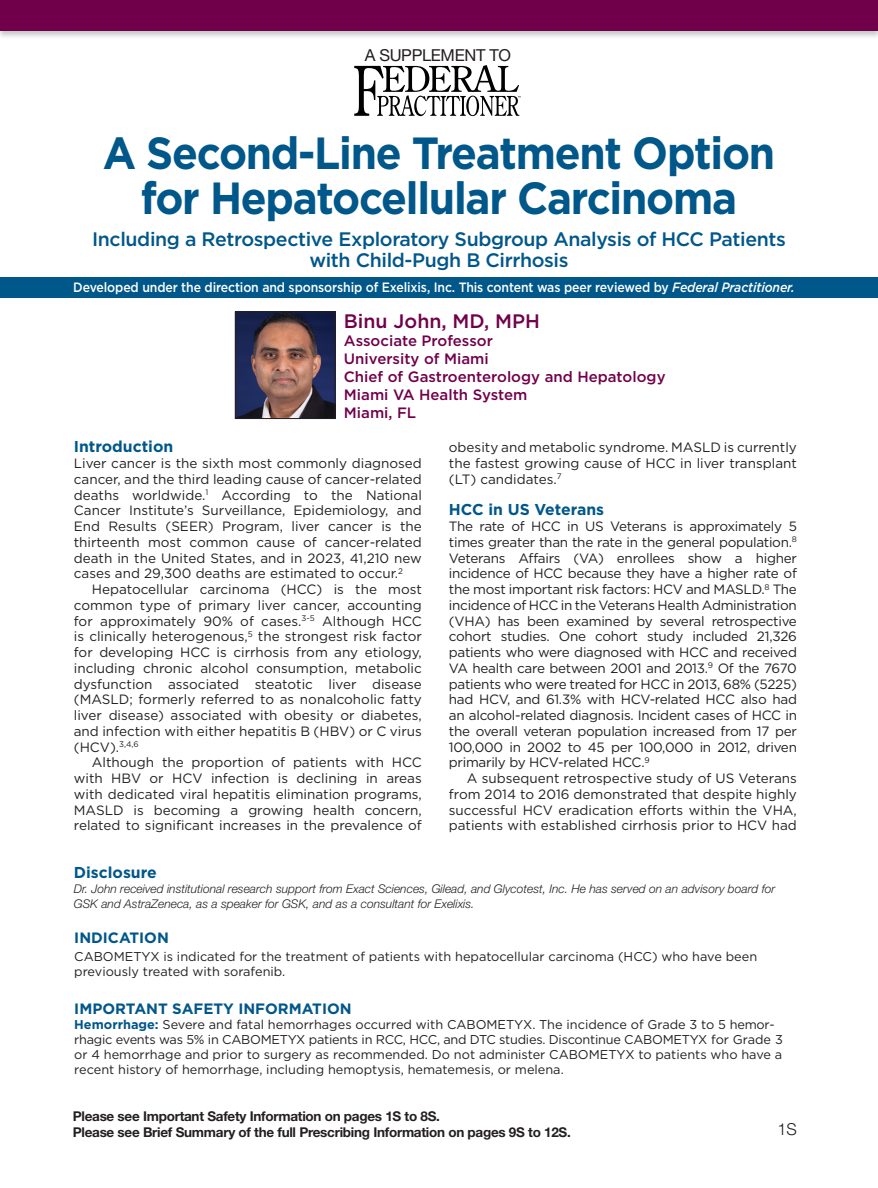
<style>
.page{position:relative;width:878px;height:1188px;background:#fff}
.page>*{position:absolute;margin:0;border:0;box-sizing:border-box;transform-origin:0 0}
.t1{font:700 45px/45px "Gotham";letter-spacing:-.03em;color:#00578a;text-align:center;scale:.94 1}
.t2{font:500 19.5px/21px "Gotham";letter-spacing:-.02em;color:#00578a;text-align:center}
.t3{font:500 19.5px "Gotham";color:#71004b}
.t4{font:16.5px "Helvetica Neue LT Std";letter-spacing:-.02em;color:#231f20}
.t5{font:300 16.5px "Helvetica Neue LT Std";color:#231f20}
.t6{font:700 15.75px "Gotham";color:#00578a}
.t7{font:500 15px/18px "Gotham";color:#71004b}
.t8{font:700 15px "Gotham";color:#00578a}
.t9{font:13.5px/15.8px "Gotham";color:#231f20;text-align:justify}
.t10{font:700 13.5px/15.8px "Helvetica Neue LT Std";letter-spacing:-.02em;color:#231f20}
.t11{font:500 13.5px "Gotham";letter-spacing:-.01em;color:#fff;scale:.91 1}
.t12{font:12.75px/15px "Gotham";color:#231f20}
.t13{font:italic 300 12px/15px "Helvetica Neue LT Std";color:#231f20}
.s1{font-style:italic}
.s2{font-weight:700;color:#00578a}
</style>
<div class="page">
<div style="left:0;top:0;width:878px;height:40px;background:#231f20;opacity:.25"></div>
<div style="left:1px;top:0;width:877px;height:31px;background:#71004b"></div>
<img style="left:237px;top:314px;width:96px;height:103px">
<div style="left:235px;top:312px;width:100px;height:107px;border:1px solid #231f20"></div>
<div style="left:0;top:277px;width:878px;height:20px;background:#00578a"></div>
<svg style="left:354px;top:65px;width:166px;height:51px"></svg>
<p class="t4" style="left:365px;top:46px;width:148px">A SUPPLEMENT TO</p>
<h1 class="t1" style="left:103px;top:130px;width:717px">A Second-Line Treatment Option for Hepatocellular Carcinoma</h1>
<h2 class="t2" style="left:92px;top:228px;width:695px">Including a Retrospective Exploratory Subgroup Analysis of HCC Patients with Child-Pugh B Cirrhosis</h2>
<p class="t11" style="left:73px;top:278px;width:794px">Developed under the direction and sponsorship of Exelixis, Inc. This content was peer reviewed by <span class="s1">Federal Practitioner.</span></p>
<h2 class="t3" style="left:344px;top:309px;width:197px">Binu John, MD, MPH</h2>
<p class="t7" style="left:344px;top:332px;width:323px">Associate Professor<br>University of Miami<br>Chief of Gastroenterology and Hepatology<br>Miami VA Health System<br>Miami, FL</p>
<p class="t6" style="left:74px;top:436px;width:101px">Introduction</p>
<p class="t9" style="left:74px;top:455px;width:349px">Liver cancer is the sixth most commonly diagnosed cancer, and the third leading cause of cancer-related deaths worldwide.<sup>1</sup> According to the National Cancer Institute’s Surveillance, Epidemiology, and End Results (SEER) Program, liver cancer is the thirteenth most common cause of cancer-related death in the United States, and in 2023, 41,210 new cases and 29,300 deaths are estimated to occur.<sup>2</sup></p>
<p class="t9" style="left:74px;top:581px;width:349px;text-indent:18px">Hepatocellular carcinoma (HCC) is the most common type of primary liver cancer, accounting for approximately 90% of cases.<sup>3-5</sup> Although HCC is clinically heterogenous,<sup>5</sup> the strongest risk factor for developing HCC is cirrhosis from any etiology, including chronic alcohol consumption, metabolic dysfunction associated steatotic liver disease (MASLD; formerly referred to as nonalcoholic fatty liver disease) associated with obesity or diabetes, and infection with either hepatitis B (HBV) or C virus (HCV).<sup>3,4,6</sup></p>
<p class="t9" style="left:74px;top:754px;width:349px;text-indent:18px">Although the proportion of patients with HCC with HBV or HCV infection is declining in areas with dedicated viral hepatitis elimination programs, MASLD is becoming a growing health concern, related to significant increases in the prevalence of</p>
<p class="t9" style="left:449px;top:439px;width:349px">obesity and metabolic syndrome. MASLD is currently the fastest growing cause of HCC in liver transplant (LT) candidates.<sup>7</sup></p>
<p class="t6" style="left:449px;top:499px;width:157px">HCC in US Veterans</p>
<p class="t9" style="left:449px;top:518px;width:349px">The rate of HCC in US Veterans is approximately 5 times greater than the rate in the general population.<sup>8<br></sup>Veterans Affairs (VA) enrollees show a higher incidence of HCC because they have a higher rate of the most important risk factors: HCV and MASLD.<sup>8</sup> The incidence of HCC in the Veterans Health Administration (VHA) has been examined by several retrospective cohort studies. One cohort study included 21,326 patients who were diagnosed with HCC and received VA health care between 2001 and 2013.<sup>9</sup> Of the 7670 patients who were treated for HCC in 2013, 68% (5225) had HCV, and 61.3% with HCV-related HCC also had an alcohol-related diagnosis. Incident cases of HCC in the overall veteran population increased from 17 per 100,000 in 2002 to 45 per 100,000 in 2012, driven primarily by HCV-related HCC.<sup>9</sup></p>
<p class="t9" style="left:449px;top:770px;width:349px;text-indent:18px">A subsequent retrospective study of US Veterans from 2014 to 2016 demonstrated that despite highly successful HCV eradication efforts within the VHA, patients with established cirrhosis prior to HCV had</p>
<p class="t6" style="left:74px;top:861px;width:84px">Disclosure</p>
<p class="t13" style="left:74px;top:881px;width:703px">Dr. John received institutional research support from Exact Sciences, Gilead, and Glycotest, Inc. He has served on an advisory board for<br>GSK and AstraZeneca, as a speaker for GSK, and as a consultant for Exelixis.</p>
<p class="t8" style="left:74px;top:928px;width:96px">INDICATION</p>
<p class="t12" style="left:74px;top:949px;width:684px">CABOMETYX is indicated for the treatment of patients with hepatocellular carcinoma (HCC) who have been previously treated with sorafenib.</p>
<p class="t8" style="left:74px;top:999px;width:279px">IMPORTANT SAFETY INFORMATION</p>
<p class="t12" style="left:74px;top:1017px;width:710px"><span class="s2">Hemorrhage:</span> Severe and fatal hemorrhages occurred with CABOMETYX. The incidence of Grade 3 to 5 hemor&shy;rhagic events was 5% in CABOMETYX patients in RCC, HCC, and DTC studies. Discontinue CABOMETYX for Grade 3 or 4 hemorrhage and prior to surgery as recommended. Do not administer CABOMETYX to patients who have a recent history of hemorrhage, including hemoptysis, hematemesis, or melena.</p>
<p class="t10" style="left:73px;top:1108px;width:499px">Please see Important Safety Information on pages 1S to 8S.<br>Please see Brief Summary of the full Prescribing Information on pages 9S to 12S.</p>
<p class="t5" style="left:777px;top:1119px;width:21px">1S</p>
</div>
